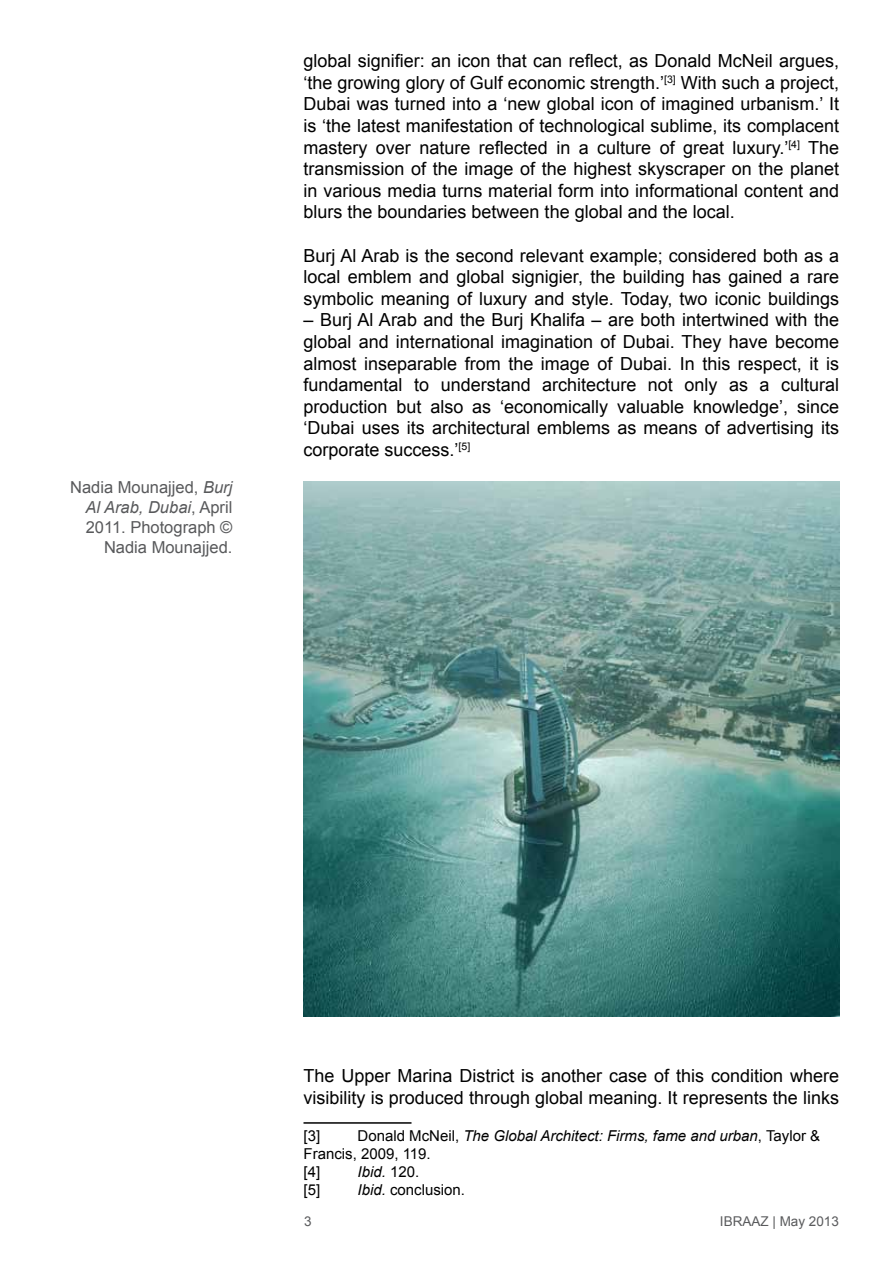
<style>
.page{position:relative;width:893px;height:1263px;background:#fff}
.page>*{position:absolute;margin:0;border:0;box-sizing:border-box;transform-origin:0 0}
.t1{font:18px/21.6px "Arial";color:#000;text-align:justify}
.t2{font:16.5px/19.8px "Arial";color:#58595b;text-align:right}
.t3{font:15px/18px "Arial";color:#000}
.t4{font:italic 15px "Arial";color:#000}
.t5{font:13.5px "Arial";color:#5a5b5d}
.s1{font-style:italic}
.s2{font-style:normal}
</style>
<div class="page">
<hr style="left:303px;top:1122px;width:108px;height:2px;background:#000">
<img style="left:304px;top:481px;width:535px;height:536px">
<p class="t2" style="left:70px;top:478px;width:164px">Nadia Mounajjed, <span class="s1">Burj<br>Al Arab, Dubai</span>, April<br>2011. Photograph ©<br>Nadia Mounajjed.</p>
<p class="t1" style="left:303px;top:50px;width:537px">global signifier: an icon that can reflect, as Donald McNeil argues, ‘the growing glory of Gulf economic strength.’<sup>[3]</sup> With such a project, Dubai was turned into a ‘new global icon of imagined urbanism.’ It is ‘the latest manifestation of technological sublime, its complacent mastery over nature reflected in a culture of great luxury.’<sup>[4]</sup> The transmission of the image of the highest skyscraper on the planet in various media turns material form into informational content and blurs the boundaries between the global and the local.</p>
<p class="t1" style="left:303px;top:245px;width:537px">Burj Al Arab is the second relevant example; considered both as a local emblem and global signigier, the building has gained a rare symbolic meaning of luxury and style. Today, two iconic buildings</p>
<p class="t1" style="left:303px;top:309px;width:537px">– Burj Al Arab and the Burj Khalifa – are both intertwined with the global and international imagination of Dubai. They have become almost inseparable from the image of Dubai. In this respect, it is fundamental to understand architecture not only as a cultural production but also as ‘economically valuable knowledge’, since ‘Dubai uses its architectural emblems as means of advertising its corporate success.’<sup>[5]</sup></p>
<p class="t1" style="left:303px;top:1065px;width:537px">The Upper Marina District is another case of this condition where visibility is produced through global meaning. It represents the links</p>
<p class="t3" style="left:303px;top:1127px;width:18px">[3]</p>
<p class="t3" style="left:303px;top:1127px;width:518px;text-indent:54px">Donald McNeil, <span class="s1">The Global Architect: Firms, fame and urban</span>, Taylor &amp;<br>Francis, 2009, 119.<br>[4]</p>
<p class="t4" style="left:357px;top:1162px;width:63px">Ibid. <span class="s2">120.</span></p>
<p class="t3" style="left:303px;top:1181px;width:18px">[5]</p>
<p class="t3" style="left:357px;top:1181px;width:109px"><span class="s1">Ibid.</span> conclusion.</p>
<p class="t5" style="left:304px;top:1212px;width:9px">3</p>
<p class="t5" style="left:720px;top:1212px;width:121px">IBRAAZ | May 2013</p>
</div>
